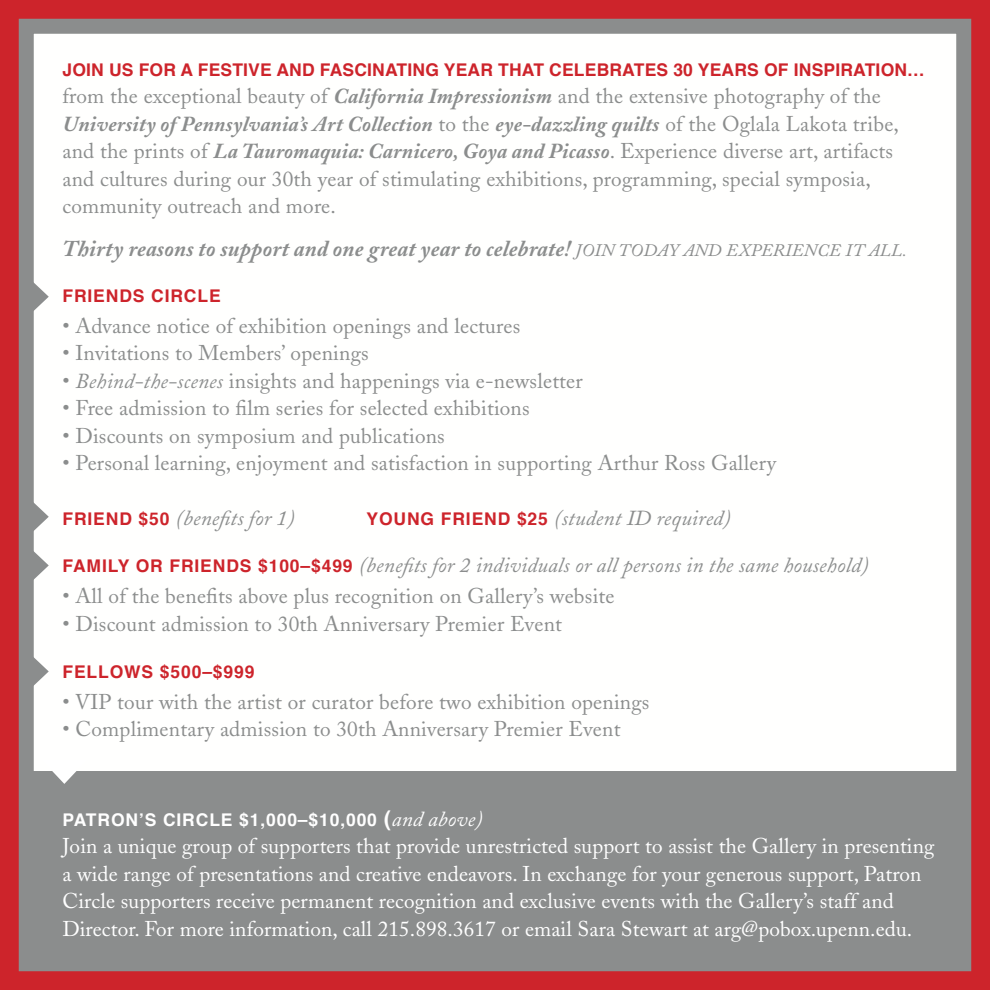
<style>
.page{position:relative;width:990px;height:990px;background:#cd242b}
.page>*{position:absolute;margin:0;border:0;box-sizing:border-box;transform-origin:0 0}
.t1{font:italic 700 22.5px "Adobe Caslon";letter-spacing:.01em;color:#8b8d8d}
.t2{font:21.25px/27.5px "Adobe Caslon";letter-spacing:.01em;color:#8b8d8d}
.t3{font:21.25px/27.5px "Adobe Caslon";letter-spacing:.005em;color:#fff}
.t4{font:italic 21.25px "Adobe Caslon";letter-spacing:.01em;color:#8b8d8d}
.t5{font:700 17.5px "Helvetica";letter-spacing:.01em;color:#cd242b}
.t6{font:700 17.5px "Helvetica";letter-spacing:.05em;color:#fff}
.t7{font:700 17.5px "Helvetica";letter-spacing:.05em;color:#cd242b}
.s1{font-weight:700;font-style:italic}
.s2{font-weight:400;font-size:17.5px}
.s3{font-style:italic}
.s4{font-family:"Helvetica";font-weight:700;font-style:normal;font-size:17.5px;color:#cd242b}
.s5{font-size:21.25px}
.s6{font-family:"Adobe Caslon";font-weight:400;font-style:italic;font-size:21.25px}
</style>
<div class="page">
<div style="left:26px;top:26px;width:938px;height:938px;background:#fffffe"></div>
<div style="left:19px;top:19px;width:952px;height:952px;border:15px solid #8b8d8d"></div>
<div style="left:27px;top:771px;width:936px;height:189px;background:#8b8d8d"></div>
<svg style="left:24px;top:648px;width:25px;height:46px"></svg>
<svg style="left:52px;top:771px;width:25px;height:13px"></svg>
<svg style="left:24px;top:494px;width:25px;height:94px"></svg>
<svg style="left:24px;top:274px;width:25px;height:46px"></svg>
<p class="t5" style="left:62px;top:55px;width:864px">JOIN US FOR A FESTIVE AND FASCINATING YEAR THAT CELEBRATES 30 YEARS OF INSPIRATION…</p>
<p class="t2" style="left:62px;top:82px;width:838px">from the exceptional beauty of <span class="s1">California Impressionism</span> and the extensive photography of the <span class="s1">University of Pennsylvania’s Art Collection</span> to the <span class="s1">eye-dazzling quilts</span> of the Oglala Lakota tribe, and the prints of <span class="s1">La Tauromaquia: Carnicero, Goya and Picasso</span>. Experience diverse art, artifacts and cultures during our 30th year of stimulating exhibitions, programming, special symposia, community outreach and more.</p>
<p class="t1" style="left:62px;top:236px;width:846px">Thirty reasons to support and one great year to celebrate! <span class="s2">Join today and experience it all.</span></p>
<p class="t7" style="left:63px;top:281px;width:160px">FRIENDS CIRCLE</p>
<p class="t2" style="left:62px;top:312px;width:459px">• Advance notice of exhibition openings and lectures</p>
<p class="t2" style="left:62px;top:340px;width:308px">• Invitations to Members’ openings</p>
<p class="t2" style="left:62px;top:367px;width:522px">• <span class="s3">Behind-the-scenes</span> insights and happenings via e-newsletter</p>
<p class="t2" style="left:62px;top:395px;width:469px">• Free admission to film series for selected exhibitions</p>
<p class="t2" style="left:62px;top:422px;width:384px">• Discounts on symposium and publications</p>
<p class="t2" style="left:62px;top:450px;width:715px">• Personal learning, enjoyment and satisfaction in supporting Arthur Ross Gallery</p>
<p class="t4" style="left:62px;top:507px;width:234px"><span class="s4">FRIEND $50</span> (benefits for 1)</p>
<p class="t4" style="left:367px;top:507px;width:366px"><span class="s4">YOUNG FRIEND $25</span> (student ID required)</p>
<p class="t4" style="left:62px;top:553px;width:808px"><span class="s4">FAMILY OR FRIENDS $100–$499</span> (benefits for 2 individuals or all persons in the same household)</p>
<p class="t2" style="left:63px;top:583px;width:554px">• All of the benefits above plus recognition on Gallery’s website</p>
<p class="t2" style="left:63px;top:610px;width:501px">• Discount admission to 30th Anniversary Premier Event</p>
<p class="t7" style="left:62px;top:657px;width:193px">FELLOWS $500–$999</p>
<p class="t2" style="left:62px;top:688px;width:589px">• VIP tour with the artist or curator before two exhibition openings</p>
<p class="t2" style="left:62px;top:716px;width:559px">• Complimentary admission to 30th Anniversary Premier Event</p>
<p class="t6" style="left:62px;top:805px;width:422px">PATRON’S CIRCLE $1,000–$10,000 <span class="s5">(</span><span class="s6">and above)</span></p>
<p class="t3" style="left:62px;top:832px;width:873px">Join a unique group of supporters that provide unrestricted support to assist the Gallery in presenting a wide range of presentations and creative endeavors. In exchange for your generous support, Patron Circle supporters receive permanent recognition and exclusive events with the Gallery’s staff and Director. For more information, call 215.898.3617 or email Sara Stewart at arg@pobox.upenn.edu.</p>
</div>
